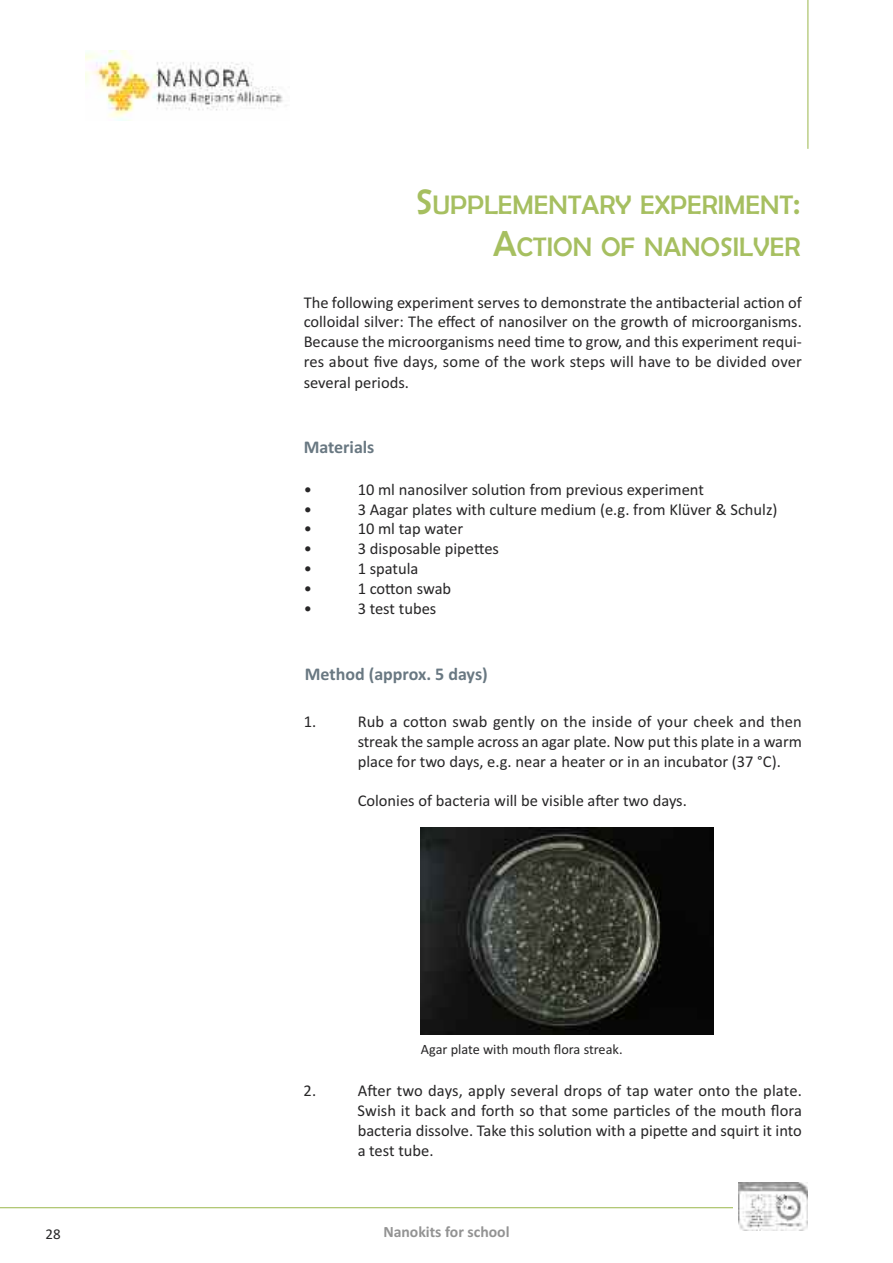
<style>
.page{position:relative;width:893px;height:1263px;background:#fff}
.page>*{position:absolute;margin:0;border:0;box-sizing:border-box;transform-origin:0 0}
.t1{font:27px/41.5px "Berlin Sans FB";color:#a6bf60;text-align:right}
.t2{font:700 18px "Calibri";color:#697882}
.t3{font:16.5px/19.8px "Calibri";color:#272627;text-align:justify}
.t4{font:700 15.75px "Calibri";color:#939393}
.t5{font:15px "Calibri";color:#272627}
.t6{font:14.25px "Calibri";color:#272627}
.s1{font-size:36px}
</style>
<div class="page">
<hr style="left:807px;top:0;width:1px;height:149px;background:#a6bf60">
<img style="left:85px;top:50px;width:198px;height:71px">
<hr style="left:0;top:1207px;width:808px;height:1px;background:#a6bf60">
<div style="left:733px;top:1182px;width:75px;height:49px;background:#fff"></div>
<img style="left:738px;top:1183px;width:70px;height:48px">
<img style="left:421px;top:827px;width:293px;height:208px">
<h1 class="t1" style="left:416px;top:184px;width:386px"><span class="s1">S</span>UPPLEMENTARY EXPERIMENT<span class="s1">:<br>A</span>CTION OF NANOSILVER</h1>
<p class="t3" style="left:304px;top:292px;width:500px">The following experiment serves to demonstrate the antibacterial action of colloidal silver: The effect of nanosilver on the growth of microorganisms.<br>Because the microorganisms need time to grow, and this experiment requi&shy;res about five days, some of the work steps will have to be divided over several periods.</p>
<p class="t2" style="left:304px;top:436px;width:72px">Materials</p>
<p class="t3" style="left:304px;top:479px;width:10px">•</p>
<p class="t3" style="left:358px;top:479px;width:348px">10 ml nanosilver solution from previous experiment</p>
<p class="t3" style="left:304px;top:499px;width:10px">•</p>
<p class="t3" style="left:358px;top:499px;width:421px">3 Aagar plates with culture medium (e.g. from Klüver &amp; Schulz)</p>
<p class="t3" style="left:304px;top:519px;width:10px">•</p>
<p class="t3" style="left:358px;top:519px;width:107px">10 ml tap water</p>
<p class="t3" style="left:304px;top:539px;width:10px">•</p>
<p class="t3" style="left:358px;top:539px;width:143px">3 disposable pipettes</p>
<p class="t3" style="left:304px;top:558px;width:10px">•</p>
<p class="t3" style="left:358px;top:558px;width:62px">1 spatula</p>
<p class="t3" style="left:304px;top:578px;width:10px">•</p>
<p class="t3" style="left:358px;top:578px;width:95px">1 cotton swab</p>
<p class="t3" style="left:304px;top:598px;width:10px">•</p>
<p class="t3" style="left:358px;top:598px;width:80px">3 test tubes</p>
<p class="t2" style="left:305px;top:663px;width:185px">Method (approx. 5 days)</p>
<p class="t3" style="left:304px;top:711px;width:14px">1.</p>
<p class="t3" style="left:358px;top:711px;width:446px">Rub a cotton swab gently on the inside of your cheek and then streak the sample across an agar plate. Now put this plate in a warm place for two days, e.g. near a heater or in an incubator (37 °C).</p>
<p class="t3" style="left:358px;top:791px;width:331px">Colonies of bacteria will be visible after two days.</p>
<p class="t6" style="left:421px;top:1041px;width:203px">Agar plate with mouth flora streak.</p>
<p class="t3" style="left:304px;top:1080px;width:14px">2.</p>
<p class="t3" style="left:358px;top:1080px;width:446px">After two days, apply several drops of tap water onto the plate.<br>Swish it back and forth so that some particles of the mouth flora bacteria dissolve. Take this solution with a pipette and squirt it into a test tube.</p>
<p class="t5" style="left:46px;top:1225px;width:17px">28</p>
<p class="t4" style="left:383px;top:1222px;width:128px">Nanokits for school</p>
</div>
